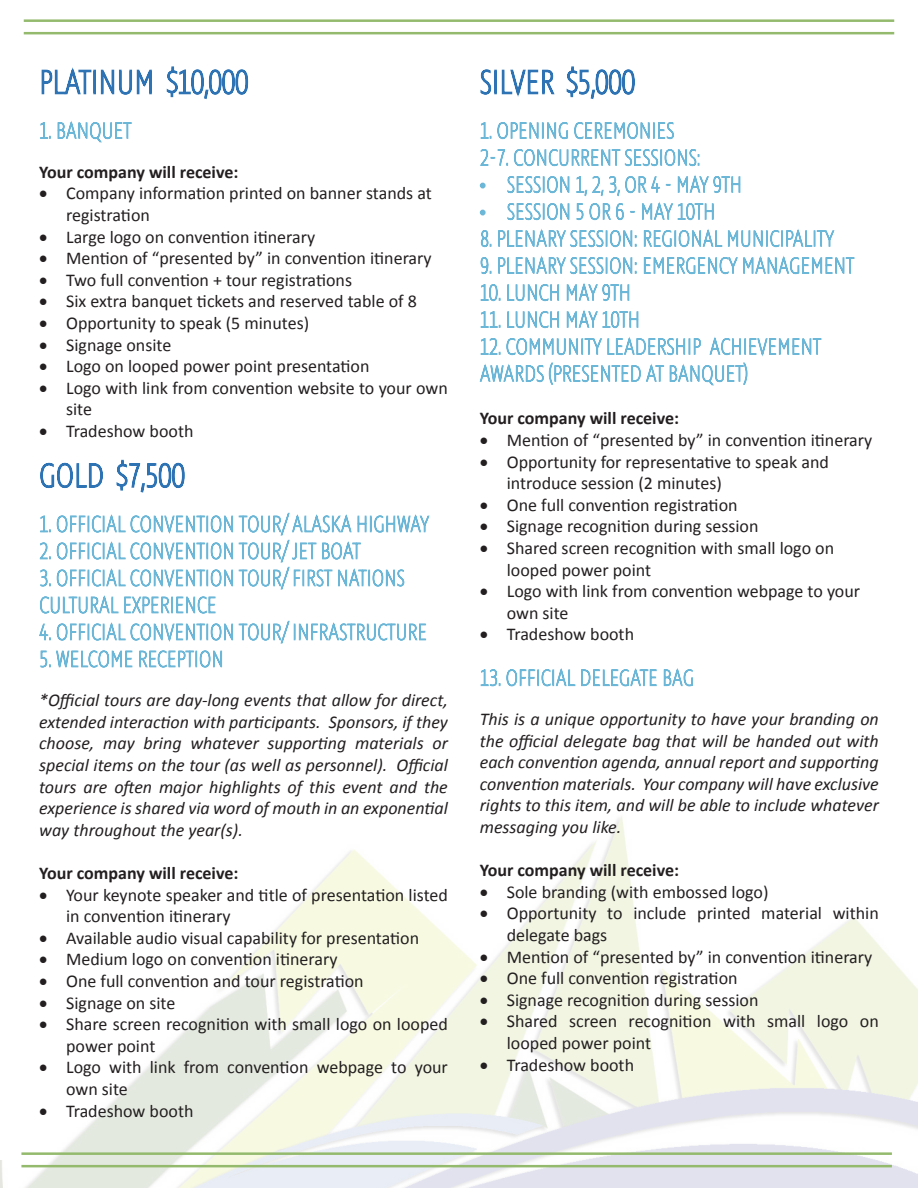
<style>
.page{position:relative;width:918px;height:1188px;background:#fff}
.page>*{position:absolute;margin:0;border:0;box-sizing:border-box;transform-origin:0 0}
.t1{font:18px/21.6px "Calibri";color:#231f20}
.List_Paragraph{font:italic 18px/21.6px "Calibri";color:#231f20;text-align:justify}
.List_Paragraph-2{font:700 18px "Calibri";color:#231f20}
</style>
<div class="page">
<img style="left:0;top:816px;width:918px;height:372px">
<div style="left:1px;top:997px;width:41px;height:163px;background:#fff"></div>
<svg style="left:41px;top:67px;width:51px;height:28px"></svg>
<div style="left:93px;top:70px;width:3px;height:24px;border:2px solid #2e74b5"></div>
<svg style="left:100px;top:69px;width:52px;height:26px"></svg>
<svg style="left:166px;top:66px;width:83px;height:34px"></svg>
<svg style="left:40px;top:121px;width:92px;height:22px"></svg>
<svg style="left:40px;top:462px;width:63px;height:26px"></svg>
<svg style="left:116px;top:459px;width:69px;height:34px"></svg>
<svg style="left:39px;top:512px;width:391px;height:156px"></svg>
<svg style="left:480px;top:69px;width:12px;height:26px"></svg>
<div style="left:494px;top:70px;width:3px;height:24px;border:2px solid #2e74b5"></div>
<svg style="left:501px;top:69px;width:54px;height:28px"></svg>
<svg style="left:566px;top:66px;width:69px;height:33px"></svg>
<svg style="left:479px;top:122px;width:376px;height:264px"></svg>
<svg style="left:480px;top:668px;width:213px;height:19px"></svg>
<hr style="left:21px;top:1152px;width:871px;height:3px;background:#93ba6d">
<hr style="left:21px;top:1165px;width:871px;height:2px;background:#93ba6d">
<hr style="left:24px;top:19px;width:870px;height:3px;background:#93ba6d">
<hr style="left:24px;top:32px;width:870px;height:2px;background:#93ba6d">
<p class="List_Paragraph-2" style="left:39px;top:160px;width:201px">Your company will receive:</p>
<p class="t1" style="left:66px;top:183px;width:367px;text-indent:-27px">• Company information printed on banner stands at registration</p>
<p class="t1" style="left:39px;top:226px;width:278px">• Large logo on convention itinerary</p>
<p class="t1" style="left:39px;top:247px;width:394px">• Mention of “presented by” in convention itinerary</p>
<p class="t1" style="left:39px;top:269px;width:314px">• Two full convention + tour registrations</p>
<p class="t1" style="left:39px;top:291px;width:379px">• Six extra banquet tickets and reserved table of 8</p>
<p class="t1" style="left:39px;top:312px;width:272px">• Opportunity to speak (5 minutes)</p>
<p class="t1" style="left:39px;top:334px;width:134px">• Signage onsite</p>
<p class="t1" style="left:39px;top:355px;width:332px">• Logo on looped power point presentation</p>
<p class="t1" style="left:66px;top:377px;width:383px;text-indent:-27px">• Logo with link from convention website to your own site</p>
<p class="t1" style="left:39px;top:420px;width:156px">• Tradeshow booth</p>
<p class="List_Paragraph" style="left:39px;top:689px;width:410px">*Official tours are day-long events that allow for direct, extended interaction with participants. Sponsors, if they choose, may bring whatever supporting materials or special items on the tour (as well as personnel). Official tours are often major highlights of this event and the experience is shared via word of mouth in an exponential way throughout the year(s).</p>
<p class="List_Paragraph-2" style="left:39px;top:861px;width:201px">Your company will receive:</p>
<p class="t1" style="left:66px;top:884px;width:383px;text-indent:-27px">• Your keynote speaker and title of presentation listed in convention itinerary</p>
<p class="t1" style="left:39px;top:927px;width:382px">• Available audio visual capability for presentation</p>
<p class="t1" style="left:39px;top:949px;width:300px">• Medium logo on convention itinerary</p>
<p class="t1" style="left:39px;top:970px;width:326px">• One full convention and tour registration</p>
<p class="t1" style="left:39px;top:992px;width:138px">• Signage on site</p>
<p class="t1" style="left:66px;top:1013px;width:383px;text-indent:-27px">• Share screen recognition with small logo on looped power point</p>
<p class="t1" style="left:66px;top:1057px;width:383px;text-indent:-27px">• Logo with link from convention webpage to your own site</p>
<p class="t1" style="left:39px;top:1100px;width:156px">• Tradeshow booth</p>
<p class="List_Paragraph-2" style="left:480px;top:407px;width:201px">Your company will receive:</p>
<p class="t1" style="left:480px;top:429px;width:394px">• Mention of “presented by” in convention itinerary</p>
<p class="t1" style="left:507px;top:451px;width:324px;text-indent:-27px">• Opportunity for representative to speak and introduce session (2 minutes)</p>
<p class="t1" style="left:480px;top:494px;width:259px">• One full convention registration</p>
<p class="t1" style="left:480px;top:516px;width:280px">• Signage recognition during session</p>
<p class="t1" style="left:507px;top:537px;width:329px;text-indent:-27px">• Shared screen recognition with small logo on looped power point</p>
<p class="t1" style="left:507px;top:580px;width:355px;text-indent:-27px">• Logo with link from convention webpage to your own site</p>
<p class="t1" style="left:480px;top:624px;width:156px">• Tradeshow booth</p>
<p class="List_Paragraph" style="left:480px;top:708px;width:401px">This is a unique opportunity to have your branding on the official delegate bag that will be handed out with each convention agenda, annual report and supporting convention materials. Your company will have exclusive rights to this item, and will be able to include whatever messaging you like.</p>
<p class="List_Paragraph-2" style="left:480px;top:859px;width:201px">Your company will receive:</p>
<p class="t1" style="left:480px;top:881px;width:290px">• Sole branding (with embossed logo)</p>
<p class="t1" style="left:507px;top:903px;width:374px;text-indent:-27px">• Opportunity to include printed material within delegate bags</p>
<p class="t1" style="left:480px;top:946px;width:394px">• Mention of “presented by” in convention itinerary</p>
<p class="t1" style="left:480px;top:967px;width:259px">• One full convention registration</p>
<p class="t1" style="left:480px;top:989px;width:280px">• Signage recognition during session</p>
<p class="t1" style="left:507px;top:1011px;width:374px;text-indent:-27px">• Shared screen recognition with small logo on looped power point</p>
<p class="t1" style="left:480px;top:1054px;width:156px">• Tradeshow booth</p>
</div>
